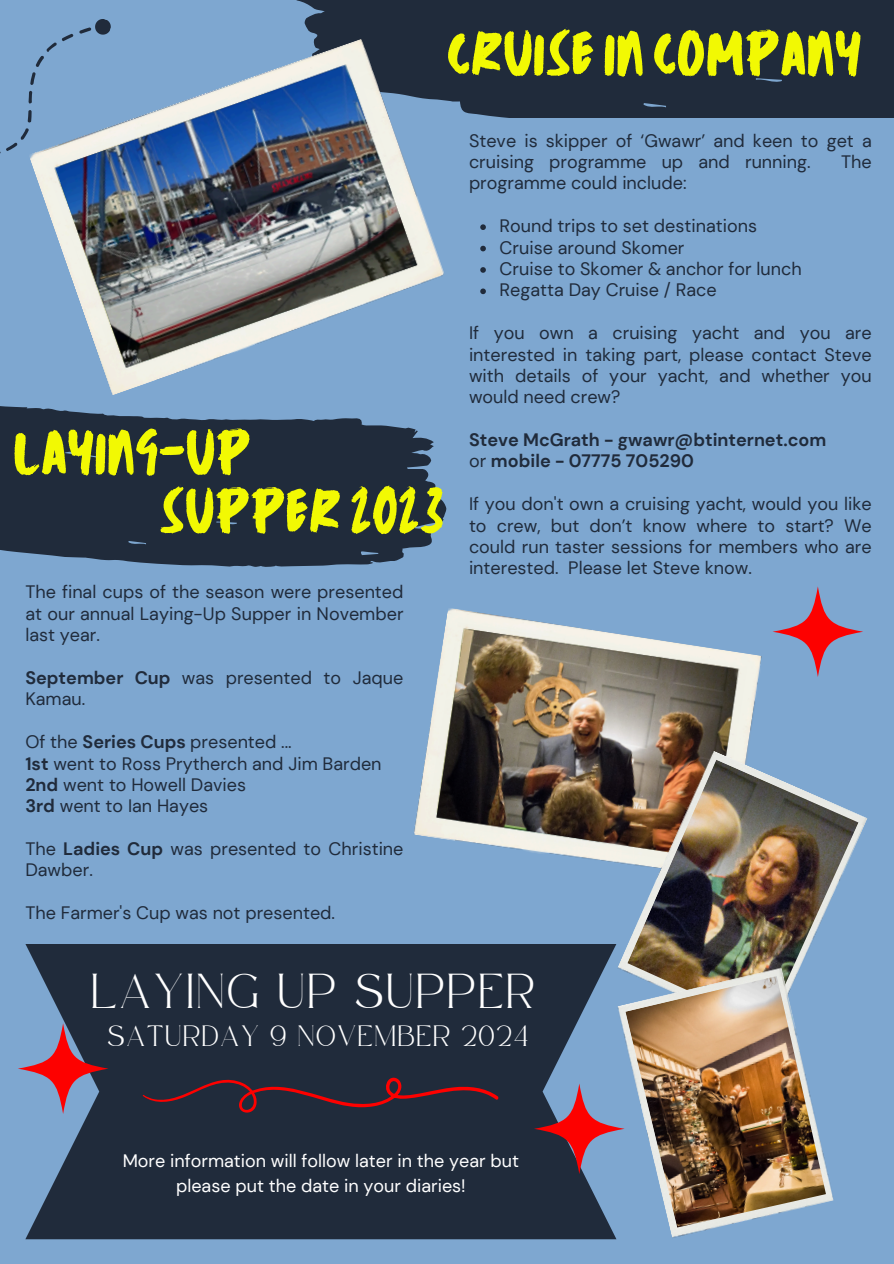
<style>
.page{position:relative;width:894px;height:1264px;background:#fff}
.page>*{position:absolute;margin:0;border:0;box-sizing:border-box;transform-origin:0 0}
.t1{font:60px/58.5px "TC October Regular";color:#f2f903}
.t2{font:24px "Safira March";letter-spacing:.15em;color:#fff}
.t3{font:18px/21.3px "DM Sans";color:#202b3b}
.t4{font:18px/24.8px "DM Sans";color:#fff;text-align:center}
.t5{font:700 18px/21.3px "DM Sans";color:#202b3b}
.t6{font:14.4px "Safira March";letter-spacing:.15em;color:#fff}
.s1{font-weight:700}
.s2{font-weight:400}
</style>
<div class="page">
<div style="left:0;top:0;width:893px;height:1263px;background:#7ea7d0"></div>
<div style="left:296px;top:0;width:597px;height:118px;background:#202b3b"></div>
<img style="left:414px;top:608px;width:348px;height:255px">
<img style="left:70px;top:38px;width:376px;height:357px">
<svg style="left:0;top:406px;width:446px;height:161px;background:#2d3c50"></svg>
<svg style="left:25px;top:944px;width:591px;height:295px;background:#273547"></svg>
<svg style="left:142px;top:1069px;width:357px;height:44px;background:#332735"></svg>
<svg style="left:18px;top:1023px;width:90px;height:90px"></svg>
<svg style="left:534px;top:1083px;width:90px;height:91px"></svg>
<img style="left:616px;top:750px;width:251px;height:216px">
<img style="left:627px;top:759px;width:231px;height:207px">
<img style="left:616px;top:966px;width:218px;height:272px">
<img style="left:625px;top:976px;width:200px;height:251px">
<svg style="left:480px;top:224px;width:5px;height:6px"></svg>
<svg style="left:480px;top:246px;width:5px;height:5px"></svg>
<svg style="left:480px;top:267px;width:5px;height:6px"></svg>
<svg style="left:480px;top:288px;width:5px;height:6px"></svg>
<svg style="left:772px;top:586px;width:90px;height:91px"></svg>
<img style="left:0;top:19px;width:227px;height:255px">
<p class="t1" style="left:446px;top:24px;width:416px">CRUISEIN COMPANY</p>
<h3 class="t1" style="left:159px;top:423px;width:286px;text-indent:-146px">LAYING-UP<br>SUPPER 2023</h3>
<h3 class="t3" style="left:25px;top:581px;width:379px;text-align:justify">The final cups of the season were presented at our annual Laying-Up Supper in November last year.</h3>
<h3 class="t3" style="left:25px;top:667px;width:379px"><span class="s1">September Cup</span> was presented to Jaque<br>Kamau.</h3>
<h3 class="t3" style="left:25px;top:731px;width:357px">Of the <span class="s1">Series Cups</span> presented ...<br><span class="s1">1st</span> went to Ross Prytherch and Jim Barden<br><span class="s1">2nd</span> went to Howell Davies<br><span class="s1">3rd</span> went to Ian Hayes</h3>
<h3 class="t3" style="left:25px;top:838px;width:379px">The <span class="s1">Ladies Cup</span> was presented to Christine<br>Dawber.</h3>
<p class="t3" style="left:25px;top:902px;width:311px">The Farmer's Cup was not presented.</p>
<p class="t3" style="left:469px;top:130px;width:404px">Steve is skipper of ‘Gwawr’ and keen to get a cruising programme up and running.</p>
<p class="t3" style="left:840px;top:151px;width:32px">The</p>
<p class="t3" style="left:469px;top:173px;width:219px">programme could include:</p>
<p class="t3" style="left:499px;top:215px;width:259px">Round trips to set destinations</p>
<p class="t3" style="left:499px;top:237px;width:186px">Cruise around Skomer</p>
<h3 class="t3" style="left:499px;top:258px;width:303px">Cruise to Skomer &amp; anchor for lunch</h3>
<h3 class="t3" style="left:499px;top:279px;width:218px">Regatta Day Cruise / Race</h3>
<h3 class="t3" style="left:469px;top:322px;width:404px;text-align:justify">If you own a cruising yacht and you are interested in taking part, please contact Steve with details of your yacht, and whether you would need crew?</h3>
<p class="t5" style="left:469px;top:429px;width:358px">Steve McGrath - gwawr@btinternet.com <span class="s2">or</span> mobile - 07775 705290</p>
<h1 class="t3" style="left:469px;top:493px;width:404px;text-align:justify">If you don't own a cruising yacht, would you like to crew, but don’t know where to start? We could run taster sessions for members who are interested. Please let Steve know.</h1>
<p class="t2" style="left:92px;top:985px;width:444px">LAYING UP SUPPER</p>
<p class="t6" style="left:108px;top:1032px;width:421px">SATURDAY 9 NOVEMBER 2024</p>
<p class="t4" style="left:123px;top:1148px;width:398px">More information will follow later in the year but please put the date in your diaries!</p>
</div>
